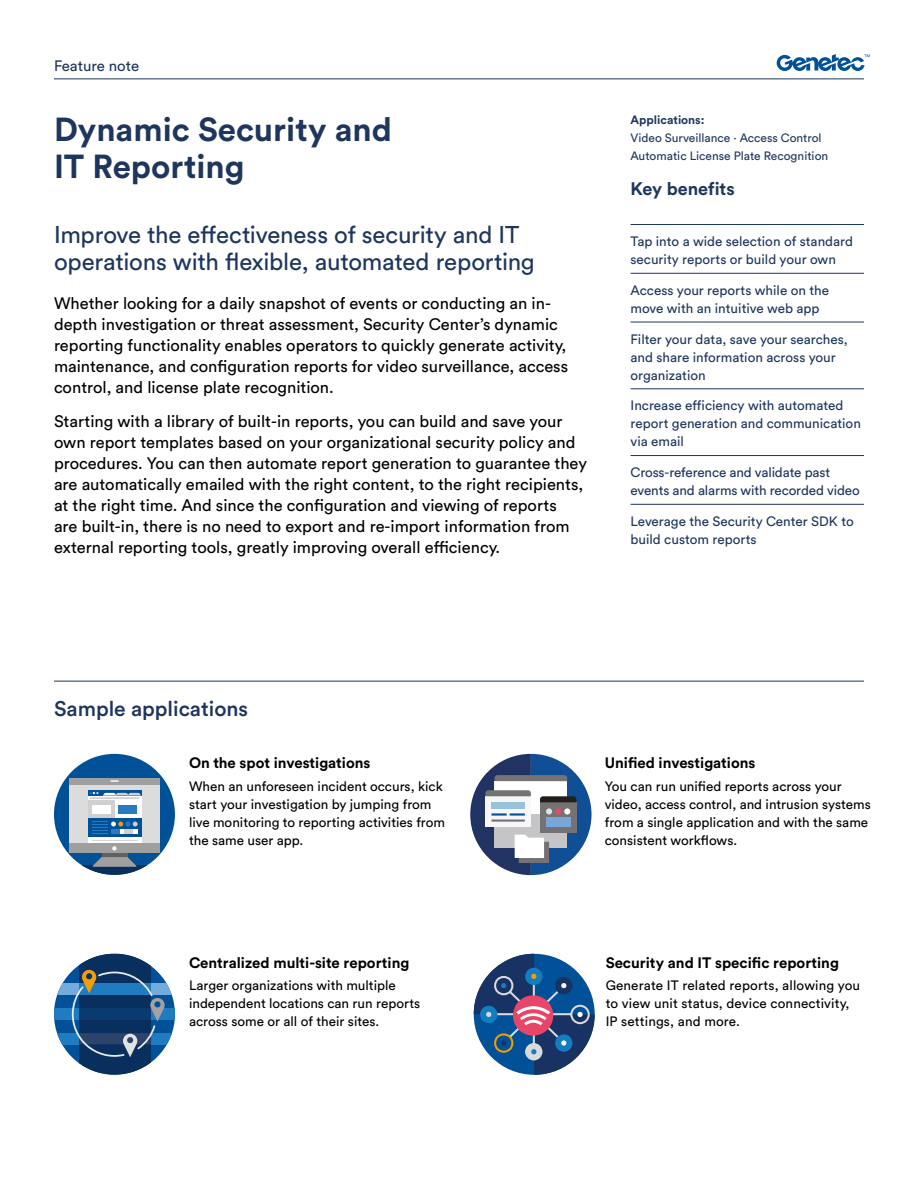
<style>
.page{position:relative;width:918px;height:1188px;background:#fff}
.page>*{position:absolute;margin:0;border:0;box-sizing:border-box;transform-origin:0 0}
.t1{font:700 33px/37.5px "Circular Pro";color:#1e355d}
.t2{font:24px/27px "Circular Pro";letter-spacing:-.01em;color:#1e355d}
.t3{font:500 21px "Circular Pro";color:#1e355d}
.t4{font:700 18px "Circular Pro";color:#1e355d}
.t5{font:16.5px/21px "Circular Pro";color:#000}
.t6{font:700 15px "Circular Pro";color:#000}
.t7{font:15px "Circular Pro";color:#1e355d}
.t8{font:13.5px/18px "Circular Pro";color:#000}
.t9{font:13.5px/18px "Circular Pro";color:#1e355d}
.t10{font:12px/18px "Circular Pro";color:#1e355d}
.t11{font:700 12px "Circular Pro";color:#1e355d}
</style>
<div class="page">
<hr style="left:631px;top:224px;width:233px;height:1px;background:#1e355d">
<hr style="left:631px;top:273px;width:233px;height:1px;background:#1e355d">
<hr style="left:631px;top:322px;width:233px;height:1px;background:#1e355d">
<hr style="left:631px;top:388px;width:233px;height:1px;background:#1e355d">
<hr style="left:631px;top:455px;width:233px;height:1px;background:#1e355d">
<hr style="left:631px;top:504px;width:233px;height:1px;background:#1e355d">
<hr style="left:54px;top:681px;width:810px;height:1px;background:#1e355d">
<hr style="left:54px;top:78px;width:810px;height:1px;background:#1e355d">
<svg style="left:777px;top:54px;width:93px;height:17px"></svg>
<div style="left:54px;top:754px;width:121px;height:121px;background:#005197;border-radius:50%"></div>
<svg style="left:81px;top:865px;width:67px;height:10px"></svg>
<div style="left:69px;top:784px;width:91px;height:59px;background:#dcdcdc"></div>
<div style="left:88px;top:796px;width:53px;height:22px;background:#fff"></div>
<div style="left:88px;top:801px;width:27px;height:17px;background:#d0d0d0"></div>
<div style="left:102px;top:851px;width:26px;height:6px;background:#606061"></div>
<svg style="left:92px;top:857px;width:45px;height:10px"></svg>
<div style="left:69px;top:778px;width:91px;height:6px;background:#9f9f9f"></div>
<svg style="left:111px;top:780px;width:7px;height:2px"></svg>
<div style="left:88px;top:791px;width:53px;height:5px;background:#005197"></div>
<div style="left:88px;top:818px;width:53px;height:19px;background:#005197"></div>
<div style="left:118px;top:805px;width:19px;height:9px;background:#287bc0"></div>
<div style="left:92px;top:805px;width:19px;height:9px;background:#fff"></div>
<div style="left:88px;top:837px;width:53px;height:10px;background:#fff"></div>
<hr style="left:92px;top:840px;width:46px;height:1px;background:#d0d0d0">
<svg style="left:90px;top:792px;width:51px;height:4px"></svg>
<hr style="left:90px;top:797px;width:49px;height:2px;background:#d0d0d0">
<svg style="left:92px;top:821px;width:46px;height:13px"></svg>
<div style="left:69px;top:843px;width:91px;height:10px;background:#9f9f9f"></div>
<svg style="left:112px;top:846px;width:5px;height:5px"></svg>
<div style="left:54px;top:954px;width:121px;height:121px;background:#005197;border-radius:50%"></div>
<div style="left:54px;top:1009px;width:121px;height:11px;background:#1f7cc0"></div>
<svg style="left:57px;top:983px;width:115px;height:12px"></svg>
<svg style="left:57px;top:1033px;width:115px;height:11px"></svg>
<svg style="left:79px;top:954px;width:72px;height:121px;fill:#082f5d"></svg>
<svg style="left:72px;top:970px;width:93px;height:87px"></svg>
<svg style="left:470px;top:754px;width:122px;height:121px"></svg>
<svg style="left:474px;top:954px;width:121px;height:121px"></svg>
<p class="t7" style="left:54px;top:56px;width:87px">Feature note</p>
<h1 class="t1" style="left:54px;top:109px;width:340px">Dynamic Security and<br>IT Reporting</h1>
<h2 class="t2" style="left:54px;top:220px;width:482px">Improve the effectiveness of security and IT operations with flexible, automated reporting</h2>
<p class="t5" style="left:54px;top:292px;width:516px">Whether looking for a daily snapshot of events or conducting an in&shy;depth investigation or threat assessment, Security Center’s dynamic reporting functionality enables operators to quickly generate activity, maintenance, and configuration reports for video surveillance, access control, and license plate recognition.</p>
<p class="t5" style="left:54px;top:410px;width:535px">Starting with a library of built-in reports, you can build and save your own report templates based on your organizational security policy and procedures. You can then automate report generation to guarantee they are automatically emailed with the right content, to the right recipients, at the right time. And since the configuration and viewing of reports<br>are built-in, there is no need to export and re-import information from external reporting tools, greatly improving overall efficiency.</p>
<p class="t11" style="left:631px;top:111px;width:76px">Applications:</p>
<p class="t10" style="left:631px;top:128px;width:199px">Video Surveillance ∙ Access Control<br>Automatic License Plate Recognition</p>
<p class="t4" style="left:631px;top:176px;width:106px">Key benefits</p>
<p class="t9" style="left:631px;top:232px;width:224px">Tap into a wide selection of standard security reports or build your own</p>
<p class="t9" style="left:631px;top:281px;width:200px">Access your reports while on the move with an intuitive web app</p>
<p class="t9" style="left:631px;top:329px;width:219px">Filter your data, save your searches, and share information across your organization</p>
<p class="t9" style="left:631px;top:396px;width:232px">Increase efficiency with automated report generation and communication via email</p>
<p class="t9" style="left:631px;top:463px;width:231px">Cross-reference and validate past events and alarms with recorded video</p>
<p class="t9" style="left:631px;top:512px;width:225px">Leverage the Security Center SDK to build custom reports</p>
<p class="t3" style="left:54px;top:694px;width:196px">Sample applications</p>
<p class="t6" style="left:189px;top:753px;width:183px">On the spot investigations</p>
<p class="t8" style="left:189px;top:776px;width:258px">When an unforeseen incident occurs, kick start your investigation by jumping from live monitoring to reporting activities from the same user app.</p>
<p class="t6" style="left:189px;top:952px;width:222px">Centralized multi-site reporting</p>
<p class="t8" style="left:189px;top:976px;width:233px">Larger organizations with multiple independent locations can run reports across some or all of their sites.</p>
<p class="t6" style="left:605px;top:753px;width:152px">Unified investigations</p>
<p class="t8" style="left:605px;top:776px;width:268px">You can run unified reports across your video, access control, and intrusion systems from a single application and with the same consistent workflows.</p>
<p class="t6" style="left:606px;top:952px;width:235px">Security and IT specific reporting</p>
<p class="t8" style="left:606px;top:976px;width:256px">Generate IT related reports, allowing you to view unit status, device connectivity,<br>IP settings, and more.</p>
</div>
